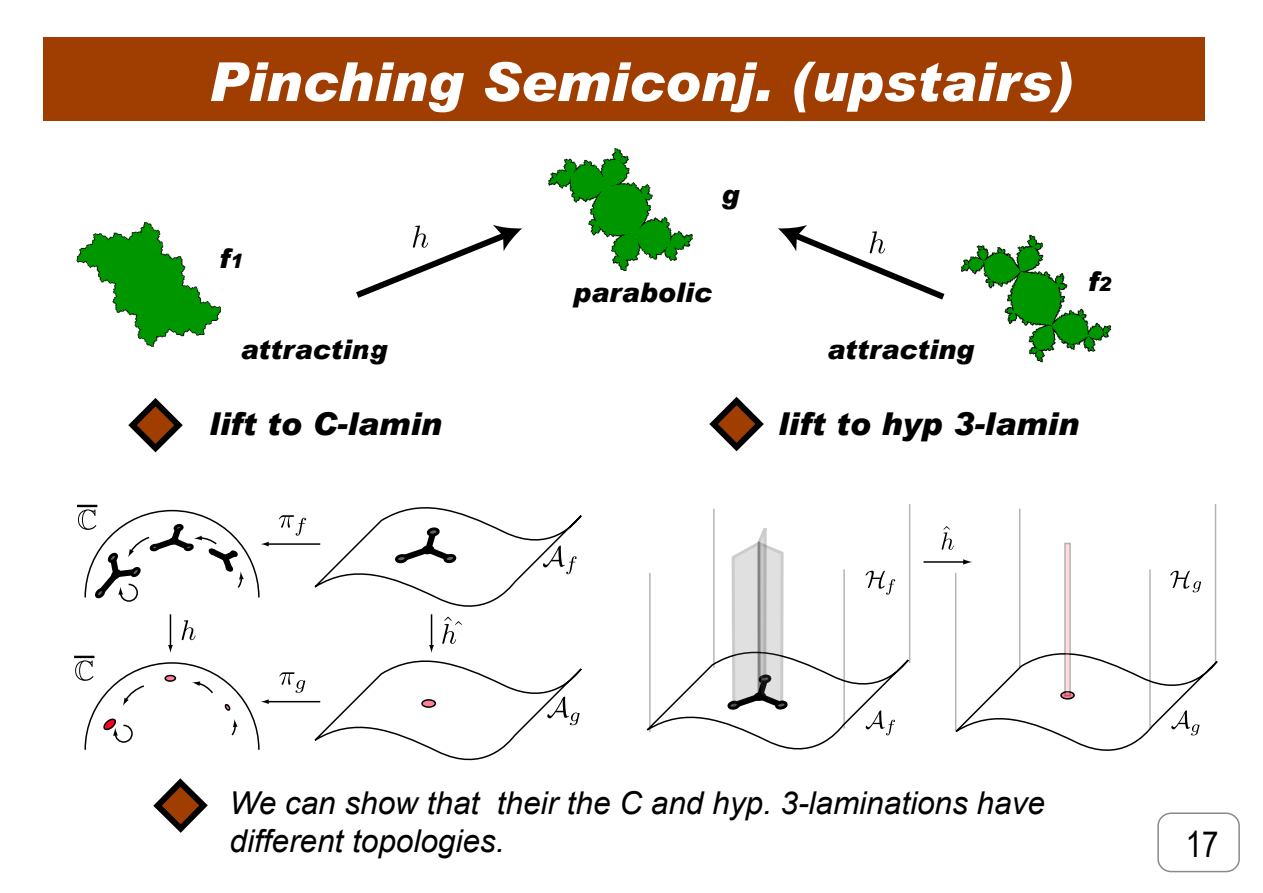
<style>
.page{position:relative;width:1263px;height:893px;background:#fff}
.page>*{position:absolute;margin:0;border:0;box-sizing:border-box;transform-origin:0 0}
.t1{font:italic 900 54px "Arial";color:#fff}
.t2{font:36px "Arial Narrow";color:#000}
.t3{font:italic 31.5px/37.5px "Arial";color:#000}
.t4{font:italic 900 31.5px "Arial";color:#000}
.t5{font:italic 900 27px "Arial";color:#000}
.s1{font-size:19.5px}
</style>
<div class="page">
<div style="left:43px;top:38px;width:1161px;height:83px;background:#9f3e00"></div>
<div style="left:1157px;top:812px;width:83px;height:60px;background:#fff;border:2px solid #000;border-radius:13px"></div>
<svg style="left:153px;top:778px;width:55px;height:55px"></svg>
<svg style="left:128px;top:398px;width:55px;height:55px"></svg>
<img style="left:961px;top:234px;width:151px;height:129px">
<img style="left:548px;top:148px;width:145px;height:123px">
<img style="left:76px;top:222px;width:145px;height:125px">
<hr style="left:170px;top:614px;width:1px;height:33px;background:#000">
<svg style="left:168px;top:645px;width:5px;height:8px"></svg>
<hr style="left:267px;top:543px;width:53px;height:2px;background:#000">
<hr style="left:267px;top:701px;width:53px;height:1px;background:#000">
<svg style="left:182px;top:620px;width:14px;height:20px"></svg>
<svg style="left:356px;top:225px;width:166px;height:73px"></svg>
<svg style="left:778px;top:225px;width:166px;height:75px"></svg>
<svg style="left:279px;top:507px;width:303px;height:254px"></svg>
<hr style="left:77px;top:505px;width:20px;height:2px;background:#000">
<svg style="left:78px;top:509px;width:191px;height:93px"></svg>
<hr style="left:74px;top:656px;width:20px;height:2px;background:#000">
<svg style="left:75px;top:660px;width:194px;height:90px"></svg>
<hr style="left:923px;top:561px;width:42px;height:2px;background:#000">
<svg style="left:963px;top:559px;width:9px;height:6px"></svg>
<hr style="left:713px;top:509px;width:2px;height:159px;background:#c6c6c6">
<hr style="left:909px;top:504px;width:1px;height:159px;background:#b3b3b3">
<hr style="left:955px;top:573px;width:1px;height:159px;background:#b3b3b3">
<hr style="left:1019px;top:509px;width:1px;height:159px;background:#b5b5b5">
<hr style="left:1149px;top:569px;width:2px;height:159px;background:#c9c9c9">
<hr style="left:1215px;top:504px;width:1px;height:159px;background:#b3b3b3">
<div style="left:1064px;top:543px;width:7px;height:153px;background:#ff7f9a;opacity:.3"></div>
<svg style="left:955px;top:637px;width:263px;height:114px"></svg>
<svg style="left:646px;top:514px;width:284px;height:236px"></svg>
<svg style="left:1170px;top:571px;width:31px;height:21px"></svg>
<svg style="left:942px;top:526px;width:12px;height:24px"></svg>
<svg style="left:709px;top:397px;width:55px;height:55px"></svg>
<p class="t1" style="left:209px;top:48px;width:866px">Pinching Semiconj. (upstairs)</p>
<p class="t5" style="left:219px;top:242px;width:25px">f<span class="s1">1</span></p>
<p class="t5" style="left:722px;top:177px;width:20px">g</p>
<p class="t5" style="left:573px;top:275px;width:140px">parabolic</p>
<p class="t5" style="left:240px;top:333px;width:148px">attracting</p>
<p class="t5" style="left:827px;top:333px;width:148px">attracting</p>
<p class="t5" style="left:1088px;top:264px;width:25px">f<span class="s1">2</span></p>
<p class="t4" style="left:209px;top:404px;width:234px">lift to C-lamin</p>
<p class="t4" style="left:778px;top:404px;width:302px">lift to hyp 3-lamin</p>
<p class="t3" style="left:230px;top:785px;width:817px">We can show that their the C and hyp. 3-laminations have different topologies.</p>
<p class="t2" style="left:1186px;top:818px;width:34px">17</p>
</div>
